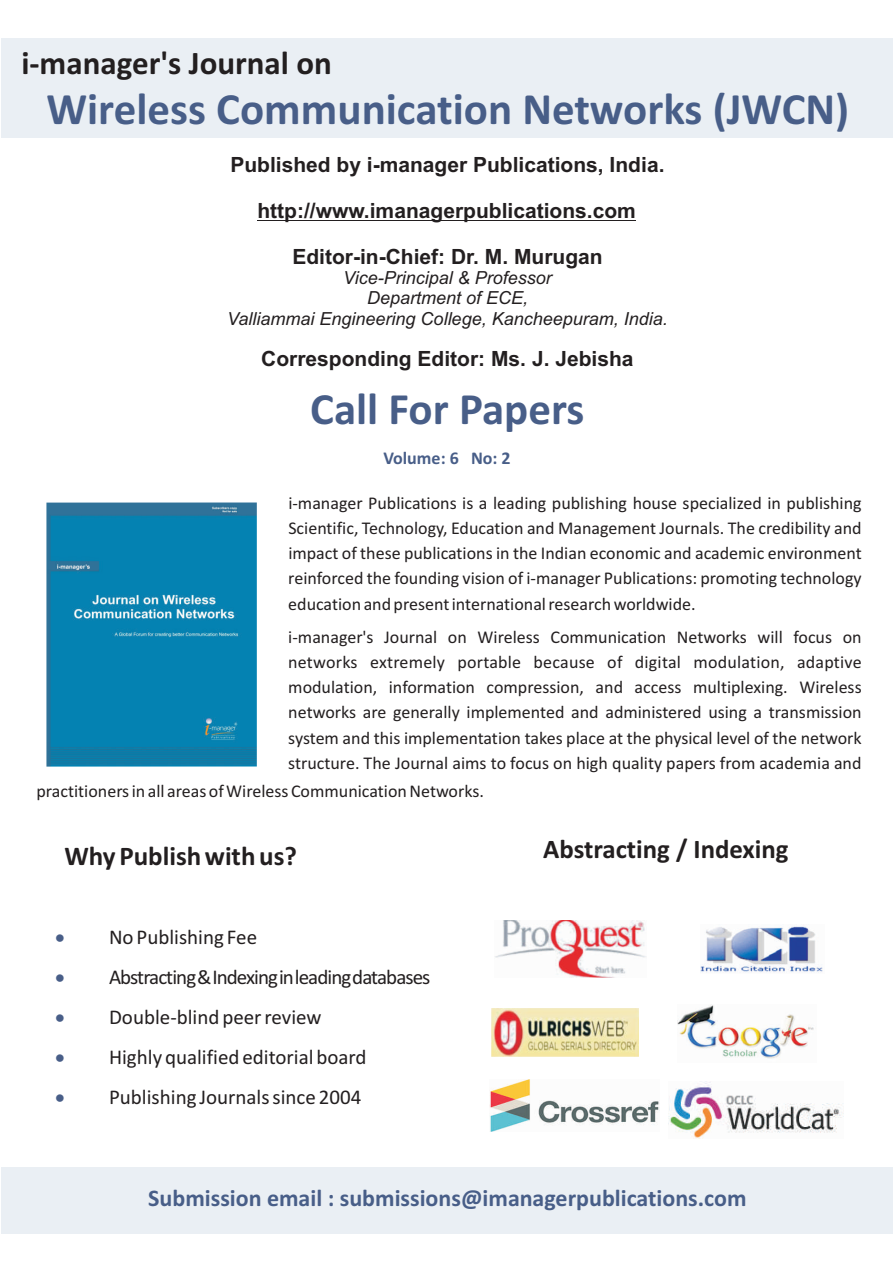
<style>
.page{position:relative;width:893px;height:1263px;background:#fff}
.page>*{position:absolute;margin:0;border:0;box-sizing:border-box;transform-origin:0 0}
.t1{font:700 45px "Calibri";color:#485e88}
.t2{font:700 33px "Calibri";color:#231f20}
.t3{font:700 27px "Calibri";color:#231f20}
.t4{font:700 26.85px "Calibri";color:#231f20}
.t5{font:700 24px "Calibri";color:#485e88}
.t6{font:700 21px/45.6px "Arial";color:#231f20;text-align:center}
.t7{font:21px/40.2px "Calibri";color:#231f20}
.t8{font:21px/40.2px "Symbol";color:#485e88;text-align:justify}
.t9{font:18px/25.2px "Calibri";color:#231f20;text-align:justify}
.t10{font:italic 18px/20.1px "Arial";color:#231f20;text-align:center}
.t11{font:700 18px "Calibri";color:#485e88}
</style>
<div class="page">
<div style="left:1px;top:1167px;width:891px;height:67px;background:#eaeff4"></div>
<div style="left:1px;top:38px;width:891px;height:99px;background:#eaeff4"></div>
<hr style="left:257px;top:220px;width:379px;height:1px;background:#231f20">
<img style="left:46px;top:502px;width:211px;height:264px">
<img style="left:491px;top:1009px;width:147px;height:47px">
<img style="left:495px;top:921px;width:151px;height:57px">
<img style="left:701px;top:926px;width:122px;height:47px">
<img style="left:677px;top:1004px;width:137px;height:55px">
<img style="left:490px;top:1079px;width:170px;height:52px">
<img style="left:668px;top:1081px;width:176px;height:58px">
<h2 class="t2" style="left:21px;top:50px;width:312px">i-manager's Journal on</h2>
<h1 class="t1" style="left:46px;top:90px;width:804px">Wireless Communication Networks (JWCN)</h1>
<p class="t6" style="left:230px;top:144px;width:436px">Published by i-manager Publications, India. http://www.imanagerpublications.com</p>
<p class="t6" style="left:292px;top:235px;width:312px">Editor-in-Chief: Dr. M. Murugan</p>
<p class="t10" style="left:227px;top:270px;width:442px">Vice-Principal &amp; Professor<br>Department of ECE,<br>Valliammai Engineering College, Kancheepuram, India.</p>
<p class="t6" style="left:261px;top:338px;width:374px">Corresponding Editor: Ms. J. Jebisha</p>
<h1 class="t1" style="left:310px;top:390px;width:276px">Call For Papers</h1>
<p class="t11" style="left:383px;top:451px;width:129px">Volume: 6 No: 2</p>
<p class="t9" style="left:288px;top:491px;width:575px">i-manager Publications is a leading publishing house specialized in publishing Scientific, Technology, Education and Management Journals. The credibility and impact of these publications in the Indian economic and academic environment reinforced the founding vision of i-manager Publications: promoting technology education and present international research worldwide.</p>
<p class="t9" style="left:288px;top:625px;width:575px">i-manager's Journal on Wireless Communication Networks will focus on networks extremely portable because of digital modulation, adaptive modulation, information compression, and access multiplexing. Wireless networks are generally implemented and administered using a transmission system and this implementation takes place at the physical level of the network structure. The Journal aims to focus on high quality papers from academia and</p>
<p class="t9" style="left:37px;top:780px;width:449px">practitioners in all areas of Wireless Communication Networks.</p>
<h3 class="t3" style="left:64px;top:844px;width:234px">Why Publish with us?</h3>
<h3 class="t4" style="left:543px;top:838px;width:247px">Abstracting / Indexing</h3>
<p class="t8" style="left:55px;top:918px;width:59px">• • • • •</p>
<p class="t7" style="left:109px;top:918px;width:323px">No Publishing Fee<br>Abstracting&amp;Indexinginleadingdatabases<br>Double-blind peer review<br>Highly qualified editorial board<br>Publishing Journals since 2004</p>
<h3 class="t5" style="left:148px;top:1188px;width:600px">Submission email : submissions@imanagerpublications.com</h3>
</div>
